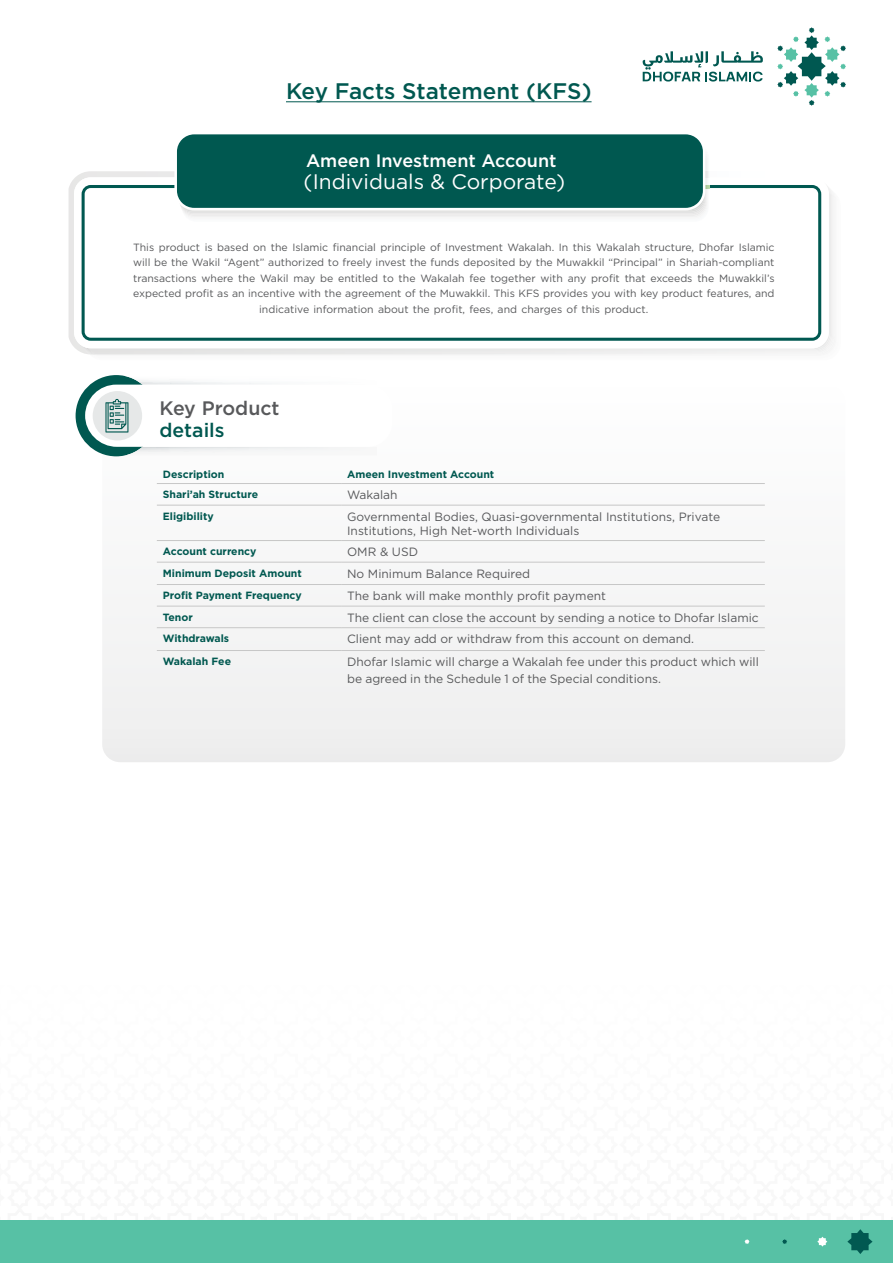
<style>
.page{position:relative;width:893px;height:1263px;background:#fff}
.page>*{position:absolute;margin:0;border:0;box-sizing:border-box;transform-origin:0 0}
.t1{font:500 22.5px "Gotham";color:#005850}
.t2{font:21px "Gotham";color:#fff}
.t3{font:500 19.5px "Gotham";color:#58595b}
.t4{font:500 19.5px "Gotham";color:#005850}
.t5{font:500 18px "Gotham";color:#fff}
.t6{font:12px/13.8px "Gotham";color:#58595b}
.t7{font:10.5px/15.6px "Gotham";color:#58595b;text-align:center}
.t8{font:700 10.5px "Gotham";color:#005850}
</style>
<div class="page">
<div style="left:0;top:1220px;width:893px;height:43px;background:#57c1a5"></div>
<svg style="left:777px;top:27px;width:69px;height:79px"></svg>
<svg style="left:643px;top:51px;width:120px;height:31px"></svg>
<svg style="left:82px;top:185px;width:739px;height:156px"></svg>
<svg style="left:174px;top:134px;width:536px;height:91px;background:#337972"></svg>
<hr style="left:286px;top:102px;width:306px;height:1px;background:#005850">
<div style="left:102px;top:385px;width:743px;height:377px;background:#f5f5f5;border-radius:18px"></div>
<div style="left:76px;top:375px;width:81px;height:81px;background:#005850;border-radius:50%"></div>
<img style="left:124px;top:376px;width:139px;height:9px">
<hr style="left:157px;top:483px;width:184px;height:1px;background:#c7c7c7">
<hr style="left:341px;top:483px;width:424px;height:1px;background:#c7c7c7">
<hr style="left:157px;top:505px;width:184px;height:1px;background:#c7c7c7">
<hr style="left:341px;top:505px;width:424px;height:1px;background:#c7c7c7">
<hr style="left:157px;top:540px;width:184px;height:1px;background:#c7c7c7">
<hr style="left:341px;top:540px;width:424px;height:1px;background:#c7c7c7">
<hr style="left:157px;top:562px;width:184px;height:1px;background:#c7c7c7">
<hr style="left:341px;top:562px;width:424px;height:1px;background:#c7c7c7">
<hr style="left:157px;top:584px;width:184px;height:1px;background:#c7c7c7">
<hr style="left:341px;top:584px;width:424px;height:1px;background:#c7c7c7">
<hr style="left:157px;top:606px;width:184px;height:1px;background:#c7c7c7">
<hr style="left:341px;top:606px;width:424px;height:1px;background:#c7c7c7">
<hr style="left:157px;top:627px;width:184px;height:1px;background:#c7c7c7">
<hr style="left:341px;top:627px;width:424px;height:1px;background:#c7c7c7">
<hr style="left:157px;top:650px;width:184px;height:1px;background:#c7c7c7">
<hr style="left:341px;top:650px;width:424px;height:1px;background:#c7c7c7">
<svg style="left:75px;top:385px;width:759px;height:72px"></svg>
<h1 class="t1" style="left:286px;top:76px;width:307px">Key Facts Statement (KFS)</h1>
<h3 class="t5" style="left:306px;top:148px;width:252px">Ameen Investment Account</h3>
<h2 class="t2" style="left:304px;top:168px;width:263px">(Individuals &amp; Corporate)</h2>
<p class="t7" style="left:133px;top:239px;width:643px">This product is based on the Islamic financial principle of Investment Wakalah. In this Wakalah structure, Dhofar Islamic will be the Wakil “Agent” authorized to freely invest the funds deposited by the Muwakkil “Principal” in Shariah-compliant transactions where the Wakil may be entitled to the Wakalah fee together with any profit that exceeds the Muwakkil’s expected profit as an incentive with the agreement of the Muwakkil. This KFS provides you with key product features, and indicative information about the profit, fees, and charges of this product.</p>
<h3 class="t3" style="left:159px;top:395px;width:122px">Key Product</h3>
<h3 class="t4" style="left:159px;top:417px;width:67px">details</h3>
<p class="t8" style="left:163px;top:467px;width:63px">Description</p>
<p class="t8" style="left:347px;top:467px;width:149px">Ameen Investment Account</p>
<p class="t8" style="left:163px;top:487px;width:97px">Shari’ah Structure</p>
<p class="t6" style="left:347px;top:488px;width:52px">Wakalah</p>
<p class="t8" style="left:163px;top:509px;width:52px">Eligibility</p>
<p class="t6" style="left:347px;top:509px;width:374px">Governmental Bodies, Quasi-governmental Institutions, Private<br>Institutions, High Net-worth Individuals</p>
<p class="t8" style="left:163px;top:544px;width:95px">Account currency</p>
<p class="t6" style="left:347px;top:545px;width:73px">OMR &amp; USD</p>
<p class="t8" style="left:163px;top:566px;width:140px">Minimum Deposit Amount</p>
<p class="t6" style="left:347px;top:566px;width:185px">No Minimum Balance Required</p>
<p class="t8" style="left:163px;top:588px;width:140px">Profit Payment Frequency</p>
<p class="t6" style="left:347px;top:589px;width:260px">The bank will make monthly profit payment</p>
<p class="t8" style="left:163px;top:610px;width:32px">Tenor</p>
<p class="t6" style="left:347px;top:610px;width:413px">The client can close the account by sending a notice to Dhofar Islamic</p>
<p class="t8" style="left:163px;top:631px;width:68px">Withdrawals</p>
<p class="t6" style="left:347px;top:632px;width:349px">Client may add or withdraw from this account on demand.</p>
<p class="t8" style="left:163px;top:654px;width:70px">Wakalah Fee</p>
<p class="t6" style="left:347px;top:653px;width:413px;line-height:16.8px">Dhofar Islamic will charge a Wakalah fee under this product which will be agreed in the Schedule 1 of the Special conditions.</p>
</div>
